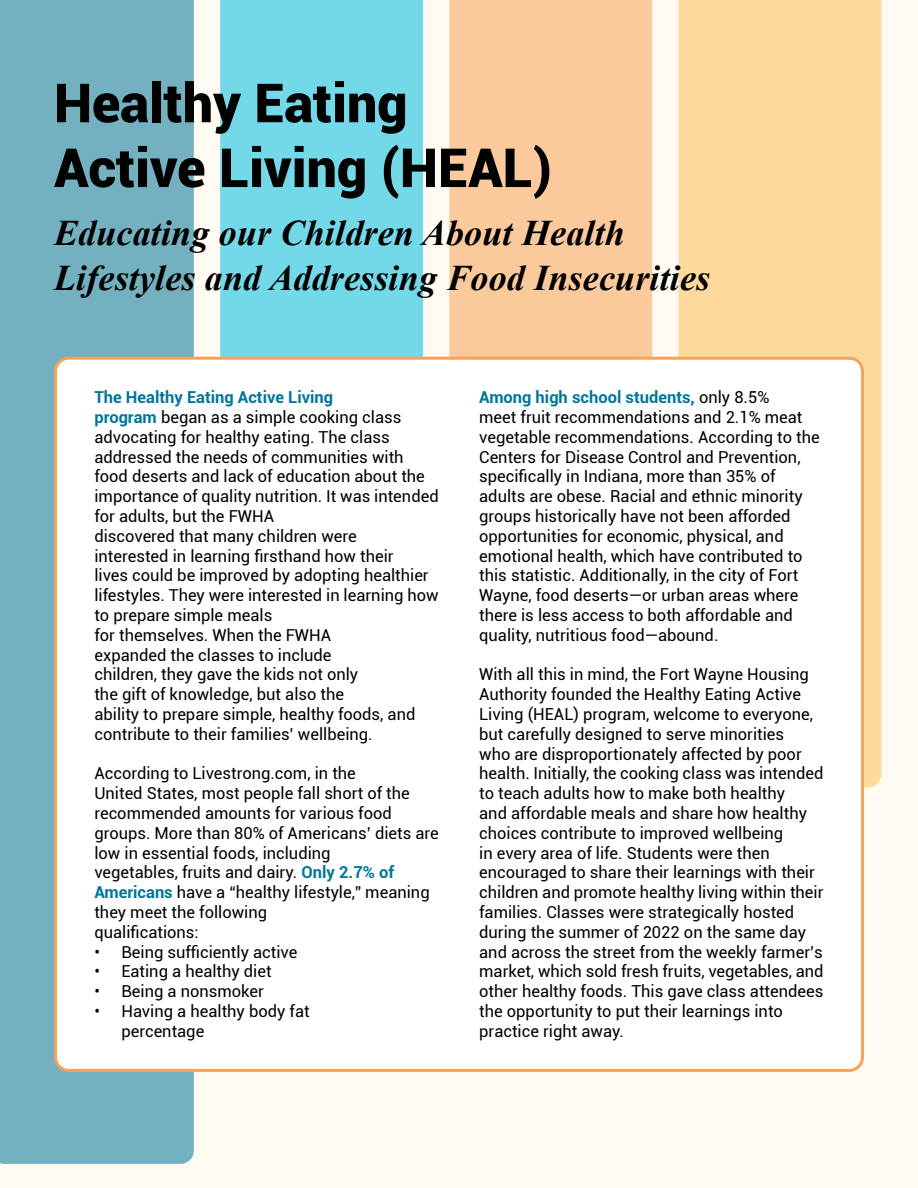
<style>
.page{position:relative;width:918px;height:1188px;background:#fffbf2}
.page>*{position:absolute;margin:0;border:0;box-sizing:border-box;transform-origin:0 0}
.t1{font:900 54px/64.8px "Roboto";color:#000}
.t2{font:italic 700 36px/45px "Times New Roman";letter-spacing:.005em;color:#000}
.t3{font:16.5px/19.8px "Roboto";color:#000}
.s1{font-weight:700;color:#00769a}
</style>
<div class="page">
<div style="left:679px;top:0;width:202px;height:787px;background:#fdd99c"></div>
<div style="left:449px;top:0;width:203px;height:357px;background:#fbca9c"></div>
<div style="left:220px;top:0;width:203px;height:357px;background:#73d8e7"></div>
<div style="left:0;top:0;width:194px;height:1164px;background:#73b1c1"></div>
<div style="left:56px;top:358px;width:806px;height:712px;background:#fff;border-radius:13px"></div>
<div style="left:54px;top:357px;width:810px;height:715px;border:3px solid #f9a256;border-radius:13px"></div>
<hr style="left:917px;top:1102px;width:1px;height:86px;background:#00bddf">
<h1 class="t1" style="left:54px;top:68px;width:499px">Healthy Eating<br>Active Living (HEAL)</h1>
<h2 class="t2" style="left:54px;top:209px;width:658px">Educating our Children About Health<br>Lifestyles and Addressing Food Insecurities</h2>
<p class="t3" style="left:94px;top:387px;width:346px"><span class="s1">The Healthy Eating Active Living<br>program</span> began as a simple cooking class advocating for healthy eating. The class addressed the needs of communities with food deserts and lack of education about the importance of quality nutrition. It was intended for adults, but the FWHA<br>discovered that many children were<br>interested in learning firsthand how their<br>lives could be improved by adopting healthier lifestyles. They were interested in learning how to prepare simple meals<br>for themselves. When the FWHA<br>expanded the classes to include<br>children, they gave the kids not only<br>the gift of knowledge, but also the<br>ability to prepare simple, healthy foods, and contribute to their families’ wellbeing.</p>
<p class="t3" style="left:94px;top:763px;width:346px">According to Livestrong.com, in the<br>United States, most people fall short of the recommended amounts for various food groups. More than 80% of Americans’ diets are low in essential foods, including<br>vegetables, fruits and dairy. <span class="s1">Only 2.7% of Americans</span> have a “healthy lifestyle,” meaning they meet the following<br>qualifications:</p>
<p class="t3" style="left:94px;top:941px;width:204px">• Being sufficiently active</p>
<p class="t3" style="left:94px;top:961px;width:179px">• Eating a healthy diet</p>
<p class="t3" style="left:94px;top:981px;width:171px">• Being a nonsmoker</p>
<p class="t3" style="left:121px;top:1001px;width:190px;text-indent:-27px">• Having a healthy body fat percentage</p>
<p class="t3" style="left:479px;top:387px;width:342px"><span class="s1">Among high school students,</span> only 8.5%<br>meet fruit recommendations and 2.1% meat vegetable recommendations. According to the Centers for Disease Control and Prevention, specifically in Indiana, more than 35% of adults are obese. Racial and ethnic minority groups historically have not been afforded opportunities for economic, physical, and emotional health, which have contributed to this statistic. Additionally, in the city of Fort Wayne, food deserts—or urban areas where there is less access to both affordable and quality, nutritious food—abound.</p>
<p class="t3" style="left:479px;top:664px;width:346px">With all this in mind, the Fort Wayne Housing Authority founded the Healthy Eating Active Living (HEAL) program, welcome to everyone, but carefully designed to serve minorities<br>who are disproportionately affected by poor health. Initially, the cooking class was intended to teach adults how to make both healthy<br>and affordable meals and share how healthy choices contribute to improved wellbeing<br>in every area of life. Students were then encouraged to share their learnings with their children and promote healthy living within their families. Classes were strategically hosted during the summer of 2022 on the same day and across the street from the weekly farmer’s market, which sold fresh fruits, vegetables, and other healthy foods. This gave class attendees the opportunity to put their learnings into practice right away.</p>
</div>
